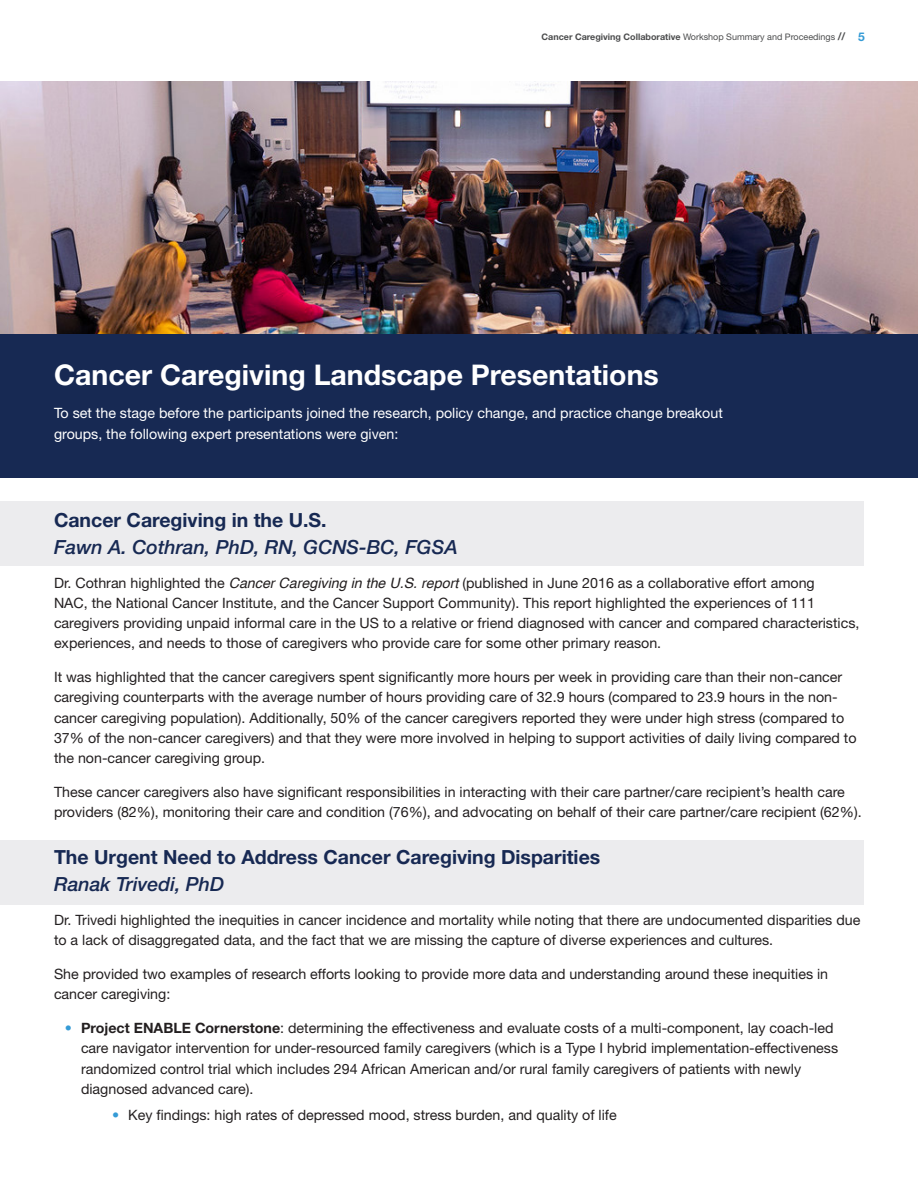
<style>
.page{position:relative;width:918px;height:1188px;background:#fff}
.page>*{position:absolute;margin:0;border:0;box-sizing:border-box;transform-origin:0 0}
.Headline_level_1{font:700 28.5px "Helvetica Neue LT Std";color:#fff}
.Subhead_level_1{font:700 19.5px/27px "Helvetica Neue LT Std";color:#172953}
.Subhead_level_1-2{font:italic 500 19.5px/27px "Helvetica Neue LT Std";color:#172953}
.Body_Copy_Main{font:14.25px/20.2px "Helvetica Neue LT Std";color:#231f20}
.Body_Copy_Main-2{font:14.25px/20.2px "Helvetica Neue LT Std";color:#fff}
.t1{font:700 9px "Helvetica Neue LT Std";color:#4b4c4d}
.s1{font-weight:400}
.s2{font-size:10.5px}
.s3{font-size:12px;color:#359bd6}
.s4{font-weight:700;font-style:normal}
.s5{font-family:"Helvetica";font-style:italic}
.s6{font-weight:500;font-style:italic}
.s7{color:#359bd6}
.s8{font-weight:700}
</style>
<div class="page">
<div style="left:0;top:840px;width:864px;height:64px;background:#ececee"></div>
<div style="left:0;top:501px;width:864px;height:65px;background:#ececee"></div>
<div style="left:0;top:334px;width:918px;height:143px;background:#172953"></div>
<img style="left:0;top:81px;width:918px;height:253px">
<p class="t1" style="left:542px;top:31px;width:325px">Cancer Caregiving Collaborative <span class="s1">Workshop Summary and Proceedings</span> <span class="s2">//</span> <span class="s3">5</span></p>
<p class="Headline_level_1" style="left:54px;top:357px;width:606px">Cancer Caregiving Landscape Presentations</p>
<p class="Body_Copy_Main-2" style="left:54px;top:403px;width:670px">To set the stage before the participants joined the research, policy change, and practice change breakout groups, the following expert presentations were given:</p>
<p class="Subhead_level_1-2" style="left:54px;top:506px;width:405px"><span class="s4">Cancer Caregiving in the U.S.<br></span>Fawn A. Cothran, PhD, RN, GCNS-BC, FGSA</p>
<p class="Body_Copy_Main" style="left:54px;top:572px;width:807px">Dr. Cothran highlighted the <span class="s5">Cancer Caregiving in the U.S. report</span> (published in June 2016 as a collaborative effort among<br>NAC, the National Cancer Institute, and the Cancer Support Community). This report highlighted the experiences of 111 caregivers providing unpaid informal care in the US to a relative or friend diagnosed with cancer and compared characteristics, experiences, and needs to those of caregivers who provide care for some other primary reason.</p>
<p class="Body_Copy_Main" style="left:54px;top:667px;width:804px">It was highlighted that the cancer caregivers spent significantly more hours per week in providing care than their non-cancer caregiving counterparts with the average number of hours providing care of 32.9 hours (compared to 23.9 hours in the non&shy;cancer caregiving population). Additionally, 50% of the cancer caregivers reported they were under high stress (compared to 37% of the non-cancer caregivers) and that they were more involved in helping to support activities of daily living compared to the non-cancer caregiving group.</p>
<p class="Body_Copy_Main" style="left:54px;top:782px;width:809px">These cancer caregivers also have significant responsibilities in interacting with their care partner/care recipient’s health care providers (82%), monitoring their care and condition (76%), and advocating on behalf of their care partner/care recipient (62%).</p>
<p class="Subhead_level_1" style="left:54px;top:844px;width:548px">The Urgent Need to Address Cancer Caregiving Disparities<br><span class="s6">Ranak Trivedi, PhD</span></p>
<p class="Body_Copy_Main" style="left:54px;top:910px;width:808px">Dr. Trivedi highlighted the inequities in cancer incidence and mortality while noting that there are undocumented disparities due to a lack of disaggregated data, and the fact that we are missing the capture of diverse experiences and cultures.</p>
<p class="Body_Copy_Main" style="left:54px;top:964px;width:776px">She provided two examples of research efforts looking to provide more data and understanding around these inequities in cancer caregiving:</p>
<p class="Body_Copy_Main" style="left:81px;top:1018px;width:759px;text-indent:-16px"><span class="s7">•</span> <span class="s8">Project ENABLE Cornerstone</span>: determining the effectiveness and evaluate costs of a multi-component, lay coach-led care navigator intervention for under-resourced family caregivers (which is a Type I hybrid implementation-effectiveness randomized control trial which includes 294 African American and/or rural family caregivers of patients with newly diagnosed advanced care).</p>
<p class="Body_Copy_Main" style="left:112px;top:1104px;width:506px"><span class="s7">•</span> Key findings: high rates of depressed mood, stress burden, and quality of life</p>
</div>
